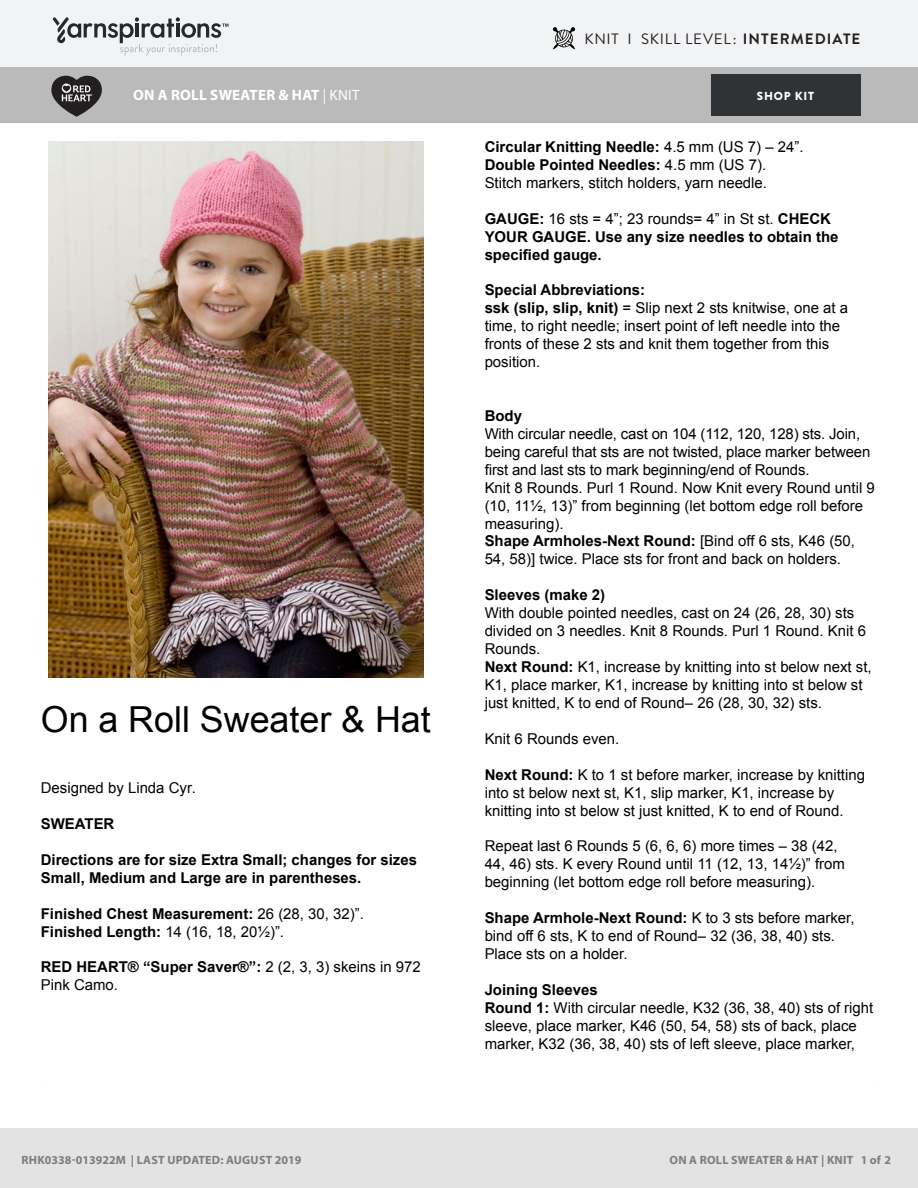
<style>
.page{position:relative;width:918px;height:1188px;background:#fff}
.page>*{position:absolute;margin:0;border:0;box-sizing:border-box;transform-origin:0 0}
.t1{font:35.85px "Arial";color:#000}
.t2{font:15px/18px "Arial";color:#000}
.t3{font:700 15px/18px "Arial";color:#000}
.Skill_Level{font:15px "Brandon Grotesque";letter-spacing:.055em;color:#231f20}
.Pattern_Title{font:700 15px "Myriad Pro";letter-spacing:.02em;color:#fff}
.t4{font:12.3px "Helvetica";color:#000}
.t5{font:700 12px "Myriad Pro";letter-spacing:.02em;color:#7d7d7d}
.t6{font:900 11.7px "Brandon Grotesque";letter-spacing:.065em;color:#fff}
.s1{font-weight:700}
.s2{font-weight:400}
</style>
<div class="page">
<div style="left:0;top:0;width:918px;height:68px;background:#f2f3f4"></div>
<div style="left:0;top:68px;width:918px;height:55px;background:#bbbaba"></div>
<svg style="left:53px;top:17px;width:176px;height:39px"></svg>
<div style="left:711px;top:74px;width:150px;height:42px;background:#2f3336"></div>
<svg style="left:51px;top:76px;width:51px;height:41px"></svg>
<div style="left:0;top:1128px;width:918px;height:60px;background:#e4e3e3"></div>
<img style="left:48px;top:141px;width:375px;height:537px">
<svg style="left:553px;top:27px;width:22px;height:22px"></svg>
<p class="Skill_Level" style="left:584px;top:29px;width:277px">KNIT I SKILL LEVEL: <span class="s1">INTERMEDIATE</span></p>
<p class="Pattern_Title" style="left:133px;top:85px;width:228px">ON A ROLL SWEATER &amp; HAT <span class="s2">| KNIT</span></p>
<p class="t6" style="left:757px;top:88px;width:59px">SHOP KIT</p>
<p class="t1" style="left:41px;top:699px;width:392px">On a Roll Sweater &amp; Hat</p>
<p class="t2" style="left:41px;top:779px;width:157px">Designed by Linda Cyr.</p>
<p class="t3" style="left:41px;top:815px;width:75px">SWEATER</p>
<p class="t3" style="left:41px;top:851px;width:378px">Directions are for size Extra Small; changes for sizes<br>Small, Medium and Large are in parentheses.</p>
<p class="t3" style="left:41px;top:904px;width:325px">Finished Chest Measurement: <span class="s2">26 (28, 30, 32)”.<br></span>Finished Length: <span class="s2">14 (16, 18, 20½)”.</span></p>
<p class="t2" style="left:41px;top:958px;width:381px"><span class="s1">RED HEART® “Super Saver®”:</span> 2 (2, 3, 3) skeins in 972<br>Pink Camo.</p>
<p class="t2" style="left:485px;top:138px;width:320px"><span class="s1">Circular Knitting Needle:</span> 4.5 mm (US 7) – 24”.<br><span class="s1">Double Pointed Needles:</span> 4.5 mm (US 7).<br>Stitch markers, stitch holders, yarn needle.</p>
<p class="t3" style="left:485px;top:209px;width:355px">GAuGE: <span class="s2">16 sts = 4”; 23 rounds= 4” in St st.</span> CHECK<br>YOuR GAuGE. use any size needles to obtain the specified gauge.</p>
<p class="t2" style="left:485px;top:281px;width:365px"><span class="s1">Special Abbreviations:<br>ssk (slip, slip, knit)</span> = Slip next 2 sts knitwise, one at a time, to right needle; insert point of left needle into the fronts of these 2 sts and knit them together from this position.</p>
<p class="t2" style="left:485px;top:407px;width:392px"><span class="s1">Body<br></span>With circular needle, cast on 104 (112, 120, 128) sts. Join, being careful that sts are not twisted, place marker between first and last sts to mark beginning/end of Rounds.<br>Knit 8 Rounds. Purl 1 Round. Now Knit every Round until 9 (10, 11½, 13)” from beginning (let bottom edge roll before measuring).<br><span class="s1">Shape Armholes-Next Round:</span> [Bind off 6 sts, K46 (50, 54, 58)] twice. Place sts for front and back on holders.</p>
<p class="t2" style="left:485px;top:586px;width:389px"><span class="s1">Sleeves (make 2)<br></span>With double pointed needles, cast on 24 (26, 28, 30) sts divided on 3 needles. Knit 8 Rounds. Purl 1 Round. Knit 6<br>Rounds.<br><span class="s1">Next Round:</span> K1, increase by knitting into st below next st, K1, place marker, K1, increase by knitting into st below st just knitted, K to end of Round– 26 (28, 30, 32) sts.</p>
<p class="t2" style="left:485px;top:729px;width:136px">Knit 6 Rounds even.</p>
<p class="t2" style="left:485px;top:765px;width:382px"><span class="s1">Next Round:</span> K to 1 st before marker, increase by knitting into st below next st, K1, slip marker, K1, increase by knitting into st below st just knitted, K to end of Round.</p>
<p class="t2" style="left:485px;top:837px;width:362px">Repeat last 6 Rounds 5 (6, 6, 6) more times – 38 (42,<br>44, 46) sts. K every Round until 11 (12, 13, 14½)” from beginning (let bottom edge roll before measuring).</p>
<p class="t2" style="left:485px;top:909px;width:371px"><span class="s1">Shape Armhole-Next Round:</span> K to 3 sts before marker, bind off 6 sts, K to end of Round– 32 (36, 38, 40) sts.<br>Place sts on a holder.</p>
<p class="t2" style="left:485px;top:981px;width:390px"><span class="s1">Joining Sleeves<br>Round 1:</span> With circular needle, K32 (36, 38, 40) sts of right sleeve, place marker, K46 (50, 54, 58) sts of back, place marker, K32 (36, 38, 40) sts of left sleeve, place marker,</p>
<p class="t4" style="left:129px;top:1150px;width:150px">Greenville, SC 29612-0229</p>
<p class="t5" style="left:22px;top:1152px;width:281px">RHK0338-013922M | LAST UPDATED: AUGUST 2019</p>
<p class="t5" style="left:670px;top:1152px;width:223px">ON A ROLL SWEATER &amp; HAT | KNIT 1 of 2</p>
</div>
